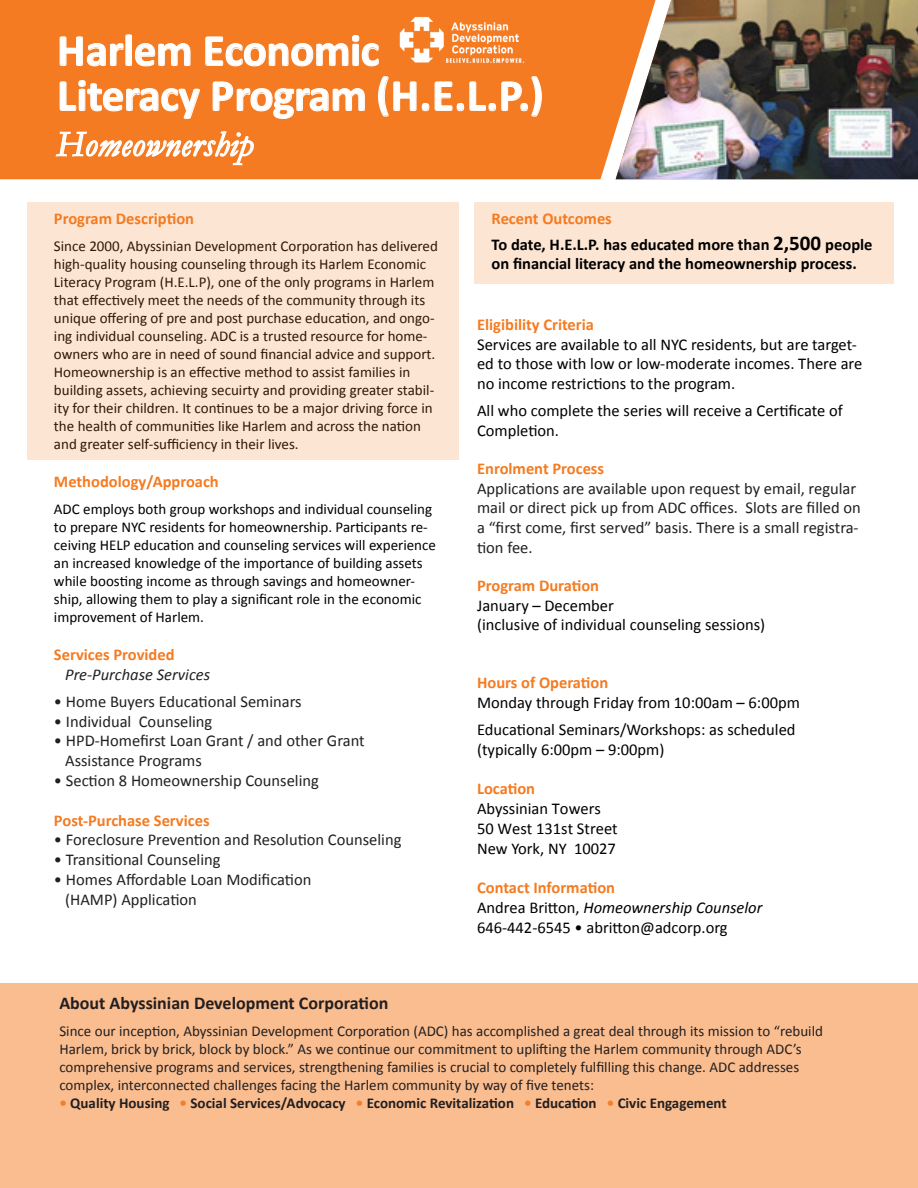
<style>
.page{position:relative;width:918px;height:1188px;background:#fff}
.page>*{position:absolute;margin:0;border:0;box-sizing:border-box;transform-origin:0 0}
.t1{font:700 45px "Calibri";letter-spacing:-.01em;color:#fff}
.t2{font:italic 36px "Garamond";letter-spacing:.015em;color:#fff}
.t3{font:700 18px "Calibri";color:#231f20}
.t4{font:16.5px/19.8px "Calibri";color:#000}
.t5{font:16.5px/19.8px "Calibri";color:#231f20}
.t6{font:700 16.5px "Calibri";color:#f47b21}
.t7{font:700 16.5px/19.8px "Calibri";color:#000}
.t8{font:italic 16.5px "Calibri";color:#000}
.t9{font:italic 16.5px "Calibri";color:#231f20}
.t10{font:15px/18px "Calibri";color:#000}
.t11{font:15px/18px "Calibri";color:#231f20}
.t12{font:700 15px "Calibri";color:#231f20}
.s1{font-size:21px}
.s2{font-style:normal}
.s3{color:#f47f28}
</style>
<div class="page">
<div style="left:474px;top:202px;width:419px;height:82px;background:#fce5d3"></div>
<div style="left:0;top:0;width:616px;height:179px;background:#f47b21"></div>
<img style="left:616px;top:0;width:302px;height:179px">
<img style="left:391px;top:14px;width:140px;height:54px">
<svg style="left:60px;top:34px;width:131px;height:32px;background:#f59044"></svg>
<svg style="left:205px;top:35px;width:174px;height:31px;background:#f58f44"></svg>
<svg style="left:378px;top:77px;width:51px;height:40px;background:#f58b3c"></svg>
<svg style="left:435px;top:76px;width:107px;height:41px;background:#f58939"></svg>
<svg style="left:55px;top:80px;width:310px;height:87px;background:#f58b3c"></svg>
<div style="left:27px;top:202px;width:432px;height:258px;background:#fce5d3"></div>
<div style="left:0;top:983px;width:918px;height:205px;background:#f9bd90"></div>
<p class="t1" style="left:57px;top:22px;width:324px">Harlem Economic</p>
<p class="t1" style="left:57px;top:67px;width:488px">Literacy Program (H.E.L.P.)</p>
<p class="t2" style="left:56px;top:120px;width:198px">Homeownership</p>
<p class="t6" style="left:54px;top:208px;width:142px">Program Description</p>
<p class="t10" style="left:54px;top:238px;width:386px">Since 2000, Abyssinian Development Corporation has delivered high-quality housing counseling through its Harlem Economic Literacy Program (H.E.L.P), one of the only programs in Harlem that effectively meet the needs of the community through its unique offering of pre and post purchase education, and ongo&shy;ing individual counseling. ADC is a trusted resource for home&shy;owners who are in need of sound financial advice and support.<br>Homeownership is an effective method to assist families in building assets, achieving secuirty and providing greater stabil&shy;ity for their children. It continues to be a major driving force in the health of communities like Harlem and across the nation and greater self-sufficiency in their lives.</p>
<p class="t6" style="left:54px;top:471px;width:166px">Methodology/Approach</p>
<p class="t10" style="left:54px;top:500px;width:384px">ADC employs both group workshops and individual counseling to prepare NYC residents for homeownership. Participants re&shy;ceiving HELP education and counseling services will experience an increased knowledge of the importance of building assets while boosting income as through savings and homeowner&shy;ship, allowing them to play a significant role in the economic improvement of Harlem.</p>
<p class="t6" style="left:54px;top:644px;width:122px">Services Provided</p>
<p class="t9" style="left:65px;top:663px;width:147px">Pre-Purchase Services</p>
<p class="t5" style="left:54px;top:692px;width:249px">• Home Buyers Educational Seminars</p>
<p class="t5" style="left:54px;top:711px;width:160px">• Individual Counseling</p>
<p class="t5" style="left:54px;top:731px;width:312px">• HPD-Homefirst Loan Grant / and other Grant</p>
<p class="t5" style="left:65px;top:751px;width:138px">Assistance Programs</p>
<p class="t5" style="left:54px;top:771px;width:267px">• Section 8 Homeownership Counseling</p>
<p class="t6" style="left:54px;top:810px;width:157px">Post-Purchase Services</p>
<p class="t5" style="left:54px;top:830px;width:349px">• Foreclosure Prevention and Resolution Counseling</p>
<p class="t5" style="left:54px;top:850px;width:168px">• Transitional Counseling</p>
<p class="t5" style="left:54px;top:870px;width:259px">• Homes Affordable Loan Modification</p>
<p class="t5" style="left:65px;top:890px;width:133px">(HAMP) Application</p>
<p class="t6" style="left:492px;top:208px;width:122px">Recent Outcomes</p>
<p class="t7" style="left:492px;top:234px;width:382px">To date, H.E.L.P. has educated more than <span class="s1">2,500</span> people on financial literacy and the homeownership process.</p>
<p class="t6" style="left:477px;top:314px;width:118px">Eligibility Criteria</p>
<p class="t4" style="left:477px;top:334px;width:387px">Services are available to all NYC residents, but are target&shy;ed to those with low or low-moderate incomes. There are no income restrictions to the program.</p>
<p class="t4" style="left:477px;top:401px;width:367px">All who complete the series will receive a Certificate of</p>
<p class="t4" style="left:477px;top:421px;width:83px">Completion.</p>
<p class="t6" style="left:477px;top:458px;width:129px">Enrolment Process</p>
<p class="t5" style="left:477px;top:478px;width:385px">Applications are available upon request by email, regular mail or direct pick up from ADC offices. Slots are filled on a “first come, first served” basis. There is a small registra&shy;tion fee.</p>
<p class="t6" style="left:477px;top:575px;width:124px">Program Duration</p>
<p class="t4" style="left:477px;top:595px;width:138px">January – December</p>
<p class="t4" style="left:477px;top:615px;width:290px">(inclusive of individual counseling sessions)</p>
<p class="t6" style="left:477px;top:672px;width:133px">Hours of Operation</p>
<p class="t4" style="left:477px;top:693px;width:324px">Monday through Friday from 10:00am – 6:00pm</p>
<p class="t4" style="left:477px;top:720px;width:320px">Educational Seminars/Workshops: as scheduled</p>
<p class="t4" style="left:477px;top:739px;width:189px">(typically 6:00pm – 9:00pm)</p>
<p class="t6" style="left:477px;top:778px;width:60px">Location</p>
<p class="t4" style="left:477px;top:799px;width:142px">Abyssinian Towers<br>50 West 131st Street</p>
<p class="t4" style="left:477px;top:838px;width:140px">New York, NY 10027</p>
<p class="t6" style="left:477px;top:877px;width:140px">Contact Information</p>
<p class="t8" style="left:477px;top:896px;width:287px"><span class="s2">Andrea Britton,</span> Homeownership Counselor</p>
<p class="t4" style="left:477px;top:918px;width:252px">646-442-6545 • abritton@adcorp.org</p>
<p class="t3" style="left:59px;top:992px;width:331px">About Abyssinian Development Corporation</p>
<p class="t11" style="left:59px;top:1022px;width:765px">Since our inception, Abyssinian Development Corporation (ADC) has accomplished a great deal through its mission to “rebuild Harlem, brick by brick, block by block.” As we continue our commitment to uplifting the Harlem community through ADC’s comprehensive programs and services, strengthening families is crucial to completely fulfilling this change. ADC addresses complex, interconnected challenges facing the Harlem community by way of five tenets:</p>
<p class="t12" style="left:59px;top:1094px;width:669px"><span class="s3">•</span> Quality Housing <span class="s3">•</span> Social Services/Advocacy <span class="s3">•</span> Economic Revitalization <span class="s3">•</span> Education <span class="s3">•</span> Civic Engagement</p>
</div>
